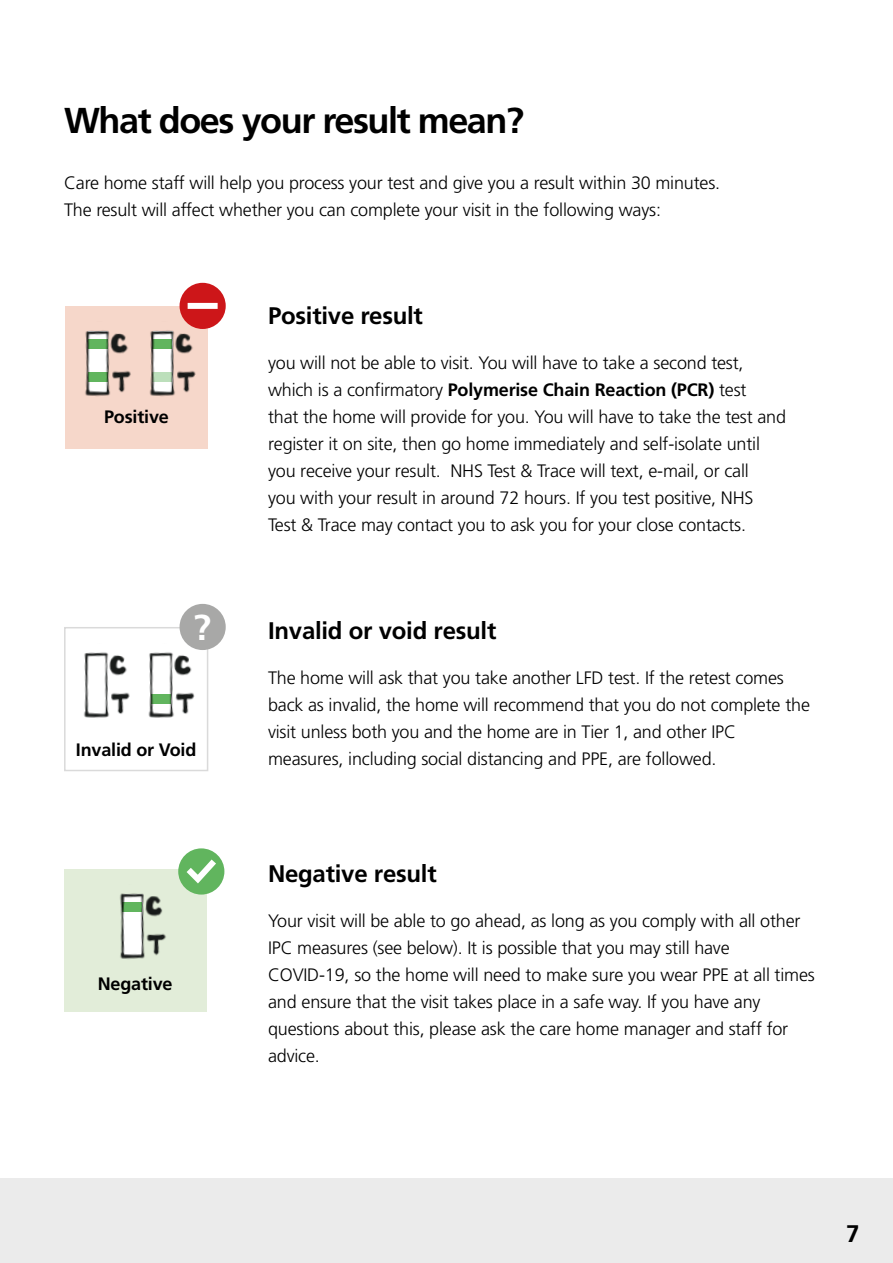
<style>
.page{position:relative;width:893px;height:1263px;background:#fff}
.page>*{position:absolute;margin:0;border:0;box-sizing:border-box;transform-origin:0 0}
.t1{font:700 36px "Frutiger";letter-spacing:-.04em;color:#000}
.t2{font:700 36px "Frutiger";color:#fff}
.t3{font:700 24px "Frutiger";letter-spacing:-.01em;color:#000}
.t4{font:300 18px/27px "Frutiger";letter-spacing:-.01em;color:#000}
.t5{font:700 18px "Frutiger";letter-spacing:-.01em;color:#000}
.s1{font-weight:700}
.s2{font-family:"Frutiger LT Std"}
</style>
<div class="page">
<div style="left:0;top:1178px;width:893px;height:85px;background:#ebebeb"></div>
<div style="left:65px;top:306px;width:143px;height:143px;background:#f6d7ca"></div>
<div style="left:64px;top:869px;width:143px;height:142px;background:#e2edd9"></div>
<img style="left:85px;top:330px;width:46px;height:67px">
<div style="left:88px;top:339px;width:20px;height:9px;background:#61b55e"></div>
<div style="left:88px;top:372px;width:20px;height:9px;background:#61b55e"></div>
<img style="left:149px;top:321px;width:48px;height:76px">
<div style="left:153px;top:339px;width:19px;height:9px;background:#61b55e"></div>
<div style="left:153px;top:372px;width:19px;height:9px;background:#bcdfbb"></div>
<div style="left:180px;top:283px;width:46px;height:46px;background:#cd1619;border-radius:50%"></div>
<div style="left:191px;top:303px;width:24px;height:6px;background:#fff"></div>
<div style="left:64px;top:627px;width:144px;height:144px;border:2px solid #dadada"></div>
<img style="left:83px;top:652px;width:47px;height:66px">
<img style="left:148px;top:643px;width:47px;height:75px">
<div style="left:151px;top:694px;width:20px;height:9px;background:#61b55e"></div>
<div style="left:180px;top:604px;width:46px;height:46px;background:#a8a8a7;border-radius:50%"></div>
<img style="left:119px;top:893px;width:47px;height:66px">
<div style="left:123px;top:902px;width:19px;height:9px;background:#61b55e"></div>
<div style="left:178px;top:848px;width:46px;height:46px;background:#61b55e;border-radius:50%"></div>
<svg style="left:182px;top:855px;width:38px;height:33px"></svg>
<h2 class="t1" style="left:64px;top:100px;width:462px">What does your result mean?</h2>
<p class="t4" style="left:64px;top:170px;width:658px">Care home staff will help you process your test and give you a result within 30 minutes.<br>The result will affect whether you can complete your visit in the following ways:</p>
<h3 class="t3" style="left:268px;top:302px;width:156px">Positive result</h3>
<p class="t4" style="left:268px;top:350px;width:480px">you will not be able to visit. You will have to take a second test, which is a confirmatory <span class="s1">Polymerise Chain Reaction (PCR)</span> test</p>
<p class="t5" style="left:104px;top:406px;width:66px">Positive</p>
<p class="t4" style="left:268px;top:404px;width:520px">that the home will provide <span class="s2">for</span> you. You will have to take the test and register it on site, then go home immediately and self-isolate until you receive your result. NHS Test &amp; Trace will text, e-mail, or call<br>you with your result in around 72 hours. If you test positive, NHS Test &amp; Trace may contact you to ask you for your close contacts.</p>
<p class="t2" style="left:193px;top:606px;width:19px">?</p>
<h3 class="t3" style="left:268px;top:617px;width:230px">Invalid or void result</h3>
<p class="t4" style="left:268px;top:665px;width:544px">The home will ask that you take another LFD test. If the retest comes back as invalid, the home will recommend that you do not complete the visit unless both you and the home are in Tier 1, and other IPC measures, including social distancing and PPE, are followed.</p>
<p class="t5" style="left:76px;top:739px;width:122px">Invalid or Void</p>
<p class="t5" style="left:98px;top:973px;width:76px">Negative</p>
<h3 class="t3" style="left:268px;top:860px;width:170px">Negative result</h3>
<p class="t4" style="left:268px;top:908px;width:548px">Your visit will be able to go ahead, as long as you comply with all other<br>IPC measures (see below). It is possible that you may still have<br>COVID-19, so the home will need to make sure you wear PPE at all times</p>
<p class="t4" style="left:268px;top:989px;width:522px">and ensure that the visit takes place in a safe way. If you have any questions about this, please ask the care home manager and staff for advice.</p>
<h2 class="t3" style="left:846px;top:1220px;width:15px">7</h2>
</div>
